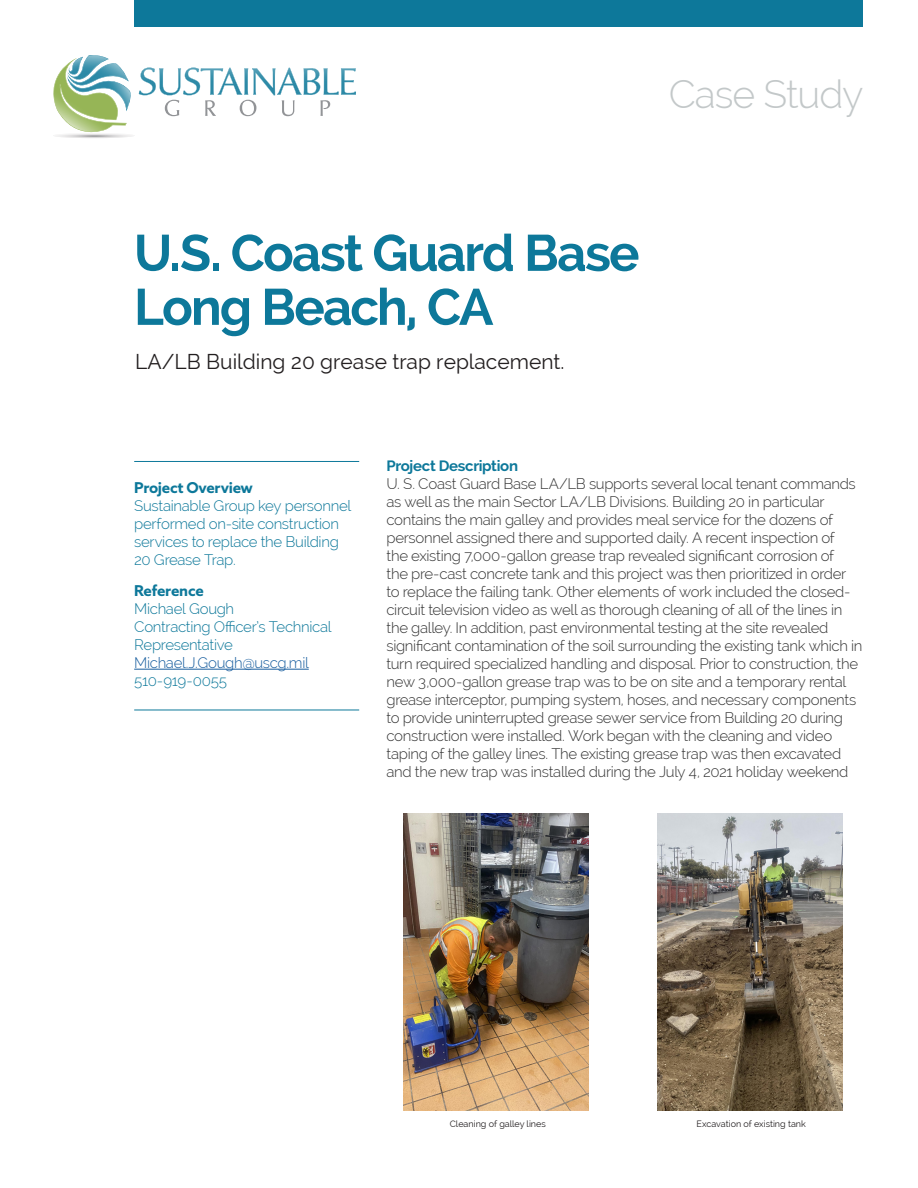
<style>
.page{position:relative;width:918px;height:1188px;background:#fff}
.page>*{position:absolute;margin:0;border:0;box-sizing:border-box;transform-origin:0 0}
.t1{font:700 51px/54px "Raleway";letter-spacing:-.04em;color:#0d789a}
.t2{font:300 39px "Raleway";letter-spacing:-.025em;color:#c3c8c9}
.t3{font:21px "Raleway";color:#231f20}
.t4{font:300 15px/18px "Raleway";letter-spacing:-.02em;color:#333}
.t5{font:300 15px/18px "Raleway";letter-spacing:-.02em;color:#0d789a}
.t6{font:700 15px "Azo Sans";letter-spacing:-.02em;color:#0d789a}
.t7{font:300 15px "Raleway";letter-spacing:-.02em;color:#175d9e}
.t8{font:700 15px "Raleway";letter-spacing:-.02em;color:#0d789a}
.t9{font:9px "Raleway";color:#231f20}
</style>
<div class="page">
<hr style="left:134px;top:669px;width:175px;height:1px;background:#175d9e">
<hr style="left:134px;top:461px;width:225px;height:1px;background:#0d789a">
<hr style="left:134px;top:710px;width:225px;height:1px;background:#0d789a">
<div style="left:134px;top:0;width:729px;height:27px;background:#0d789a"></div>
<svg style="left:53px;top:55px;width:303px;height:83px"></svg>
<img style="left:404px;top:813px;width:185px;height:297px">
<img style="left:657px;top:813px;width:185px;height:297px">
<h2 class="t2" style="left:669px;top:71px;width:196px">Case Study</h2>
<h1 class="t1" style="left:134px;top:226px;width:507px">U.S. Coast Guard Base<br>Long Beach, CA</h1>
<h3 class="t3" style="left:135px;top:349px;width:431px">LA/LB Building 20 grease trap replacement.</h3>
<p class="t6" style="left:134px;top:477px;width:120px">Project Overview</p>
<p class="t5" style="left:134px;top:496px;width:218px">Sustainable Group key personnel performed on-site construction services to replace the Building<br>20 Grease Trap.</p>
<p class="t6" style="left:134px;top:581px;width:71px">Reference</p>
<p class="t5" style="left:134px;top:600px;width:199px">Michael Gough<br>Contracting Officer’s Technical<br>Representative</p>
<p class="t7" style="left:134px;top:654px;width:176px">Michael.J.Gough@uscg.mil</p>
<p class="t5" style="left:134px;top:672px;width:94px">510-919-0055</p>
<p class="t8" style="left:387px;top:457px;width:133px">Project Description</p>
<p class="t4" style="left:387px;top:474px;width:477px">U. S. Coast Guard Base LA/LB supports several local tenant commands as well as the main Sector LA/LB Divisions. Building 20 in particular contains the main galley and provides meal service for the dozens of personnel assigned there and supported daily. A recent inspection of<br>the existing 7,000-gallon grease trap revealed significant corrosion of<br>the pre-cast concrete tank and this project was then prioritized in order to replace the failing tank. Other elements of work included the closed&shy;circuit television video as well as thorough cleaning of all of the lines in the galley. In addition, past environmental testing at the site revealed significant contamination of the soil surrounding the existing tank which in turn required specialized handling and disposal. Prior to construction, the new 3,000-gallon grease trap was to be on site and a temporary rental grease interceptor, pumping system, hoses, and necessary components to provide uninterrupted grease sewer service from Building 20 during construction were installed. Work began with the cleaning and video taping of the galley lines. The existing grease trap was then excavated and the new trap was installed during the July 4, 2021 holiday weekend</p>
<p class="t9" style="left:450px;top:1119px;width:98px">Cleaning of galley lines</p>
<p class="t9" style="left:697px;top:1119px;width:111px">Excavation of existing tank</p>
</div>
